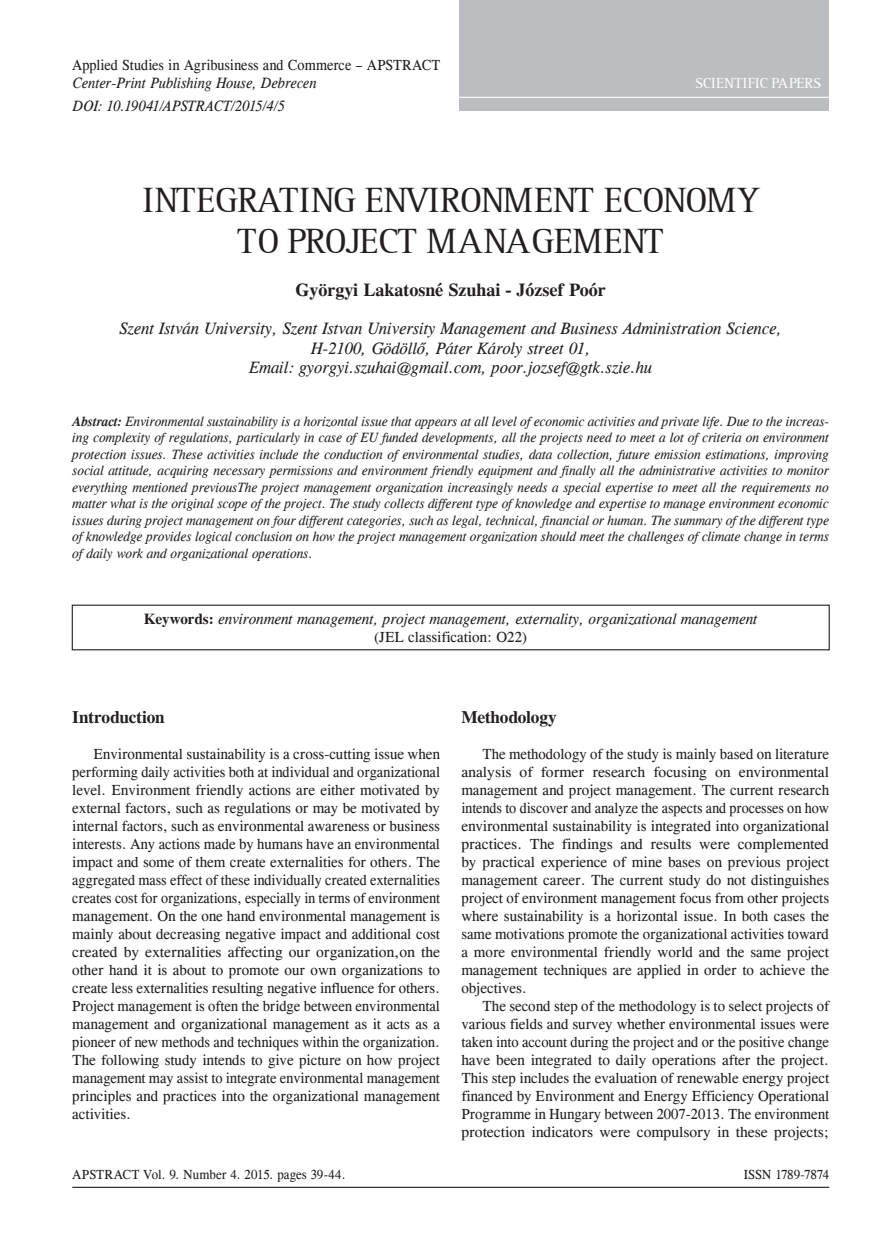
<style>
.page{position:relative;width:893px;height:1255px;background:#fff}
.page>*{position:absolute;margin:0;border:0;box-sizing:border-box;transform-origin:0 0}
.t1{font:36px "Rotis Srf PFL";color:#231f20}
.t2{font:700 18px "CG Times";color:#231f20}
.t3{font:700 17.25px "CG Times";letter-spacing:-.01em;color:#231f20}
.t4{font:italic 16.5px/19.5px "CG Times";color:#231f20;text-align:center}
.t5{font:15px/18px "CG Times";color:#231f20;text-align:justify}
.t6{font:italic 15px/18px "CG Times";color:#231f20;text-align:center}
.t7{font:italic 15px "CG Times";color:#231f20;scale:.95 1}
.t8{font:15px "CG Times";color:#231f20;scale:.95 1}
.t9{font:15px "Rotis Srf PFL";letter-spacing:.015em;color:#fff}
.t10{font:italic 13.5px/16.5px "CG Times";color:#231f20;text-align:justify}
.t11{font:13.5px "CG Times";color:#231f20;scale:.96 1}
.s1{font-weight:700}
.s2{font-weight:700;font-style:normal}
.s3{font-style:normal}
</style>
<div class="page">
<div style="left:460px;top:0;width:369px;height:111px;background:#bcbdc0"></div>
<hr style="left:72px;top:97px;width:757px;height:1px;background:#fff">
<hr style="left:72px;top:1186px;width:757px;height:1px;background:#231f20">
<div style="left:72px;top:604px;width:758px;height:46px;border:1px solid #231f20"></div>
<p class="t8" style="left:72px;top:57px;width:389px">Applied Studies in Agribusiness and Commerce – APSTRACT</p>
<p class="t7" style="left:72px;top:75px;width:259px">Center-Print Publishing House, Debrecen</p>
<p class="t9" style="left:695px;top:74px;width:127px">SCIENTIFIC PAPERS</p>
<p class="t7" style="left:73px;top:97px;width:225px">DOI: 10.19041/APSTRACT/2015/4/5</p>
<h1 class="t1" style="left:143px;top:178px;width:21px">INTEGRATING</h1>
<h1 class="t1" style="left:365px;top:178px;width:22px">ENVIRONMENT</h1>
<h1 class="t1" style="left:604px;top:178px;width:63px">ECONOMY</h1>
<h1 class="t1" style="left:238px;top:218px;width:214px">TO PROJECT MANAGEMENT</h1>
<p class="t2" style="left:296px;top:279px;width:312px">Györgyi Lakatosné Szuhai - József Poór</p>
<p class="t4" style="left:119px;top:319px;width:664px">Szent István University, Szent Istvan University Management and Business Administration Science,<br>H-2100, Gödöllő, Páter Károly street 01,<br>Email: gyorgyi.szuhai@gmail.com, poor.jozsef@gtk.szie.hu</p>
<p class="t10" style="left:72px;top:413px;width:758px"><span class="s1">Abstract:</span> Environmental sustainability is a horizontal issue that appears at all level of economic activities and private life. Due to the increas&shy;ing complexity of regulations, particularly in case of EU funded developments, all the projects need to meet a lot of criteria on environment protection issues. These activities include the conduction of environmental studies, data collection, future emission estimations, improving social attitude, acquiring necessary permissions and environment friendly equipment and finally all the administrative activities to monitor everything mentioned previousThe project management organization increasingly needs a special expertise to meet all the requirements no matter what is the original scope of the project. The study collects different type of knowledge and expertise to manage environment economic issues during project management on four different categories, such as legal, technical, financial or human. The summary of the different type of knowledge provides logical conclusion on how the project management organization should meet the challenges of climate change in terms of daily work and organizational operations.</p>
<p class="t6" style="left:144px;top:609px;width:615px"><span class="s2">Keywords:</span> environment management, project management, externality, organizational management <span class="s3">(JEL classification: O22)</span></p>
<p class="t3" style="left:72px;top:706px;width:94px">Introduction</p>
<p class="t5" style="left:72px;top:745px;width:369px;text-indent:21px">Environmental sustainability is a cross-cutting issue when performing daily activities both at individual and organizational level. Environment friendly actions are either motivated by external factors, such as regulations or may be motivated by internal factors, such as environmental awareness or business interests. Any actions made by humans have an environmental impact and some of them create externalities for others. The aggregated mass effect of these individually created externalities creates cost for organizations, especially in terms of environment management. On the one hand environmental management is mainly about decreasing negative impact and additional cost created by externalities affecting our organization,on the other hand it is about to promote our own organizations to create less externalities resulting negative influence for others.<br>Project management is often the bridge between environmental management and organizational management as it acts as a pioneer of new methods and techniques within the organization.<br>The following study intends to give picture on how project management may assist to integrate environmental management principles and practices into the organizational management activities.</p>
<p class="t3" style="left:461px;top:706px;width:97px">Methodology</p>
<p class="t5" style="left:461px;top:745px;width:369px;text-indent:21px">The methodology of the study is mainly based on literature analysis of former research focusing on environmental management and project management. The current research intends to discover and analyze the aspects and processes on how environmental sustainability is integrated into organizational practices. The findings and results were complemented by practical experience of mine bases on previous project management career. The current study do not distinguishes project of environment management focus from other projects where sustainability is a horizontal issue. In both cases the same motivations promote the organizational activities toward a more environmental friendly world and the same project management techniques are applied in order to achieve the objectives.</p>
<p class="t5" style="left:461px;top:997px;width:369px;text-indent:21px">The second step of the methodology is to select projects of various fields and survey whether environmental issues were taken into account during the project and or the positive change have been integrated to daily operations after the project.<br>This step includes the evaluation of renewable energy project financed by Environment and Energy Efficiency Operational Programme in Hungary between 2007-2013. The environment protection indicators were compulsory in these projects;</p>
<p class="t11" style="left:72px;top:1166px;width:286px">APSTRACT Vol. 9. Number 4. 2015. pages 39-44.</p>
<p class="t11" style="left:744px;top:1166px;width:90px">ISSN 1789-7874</p>
</div>
